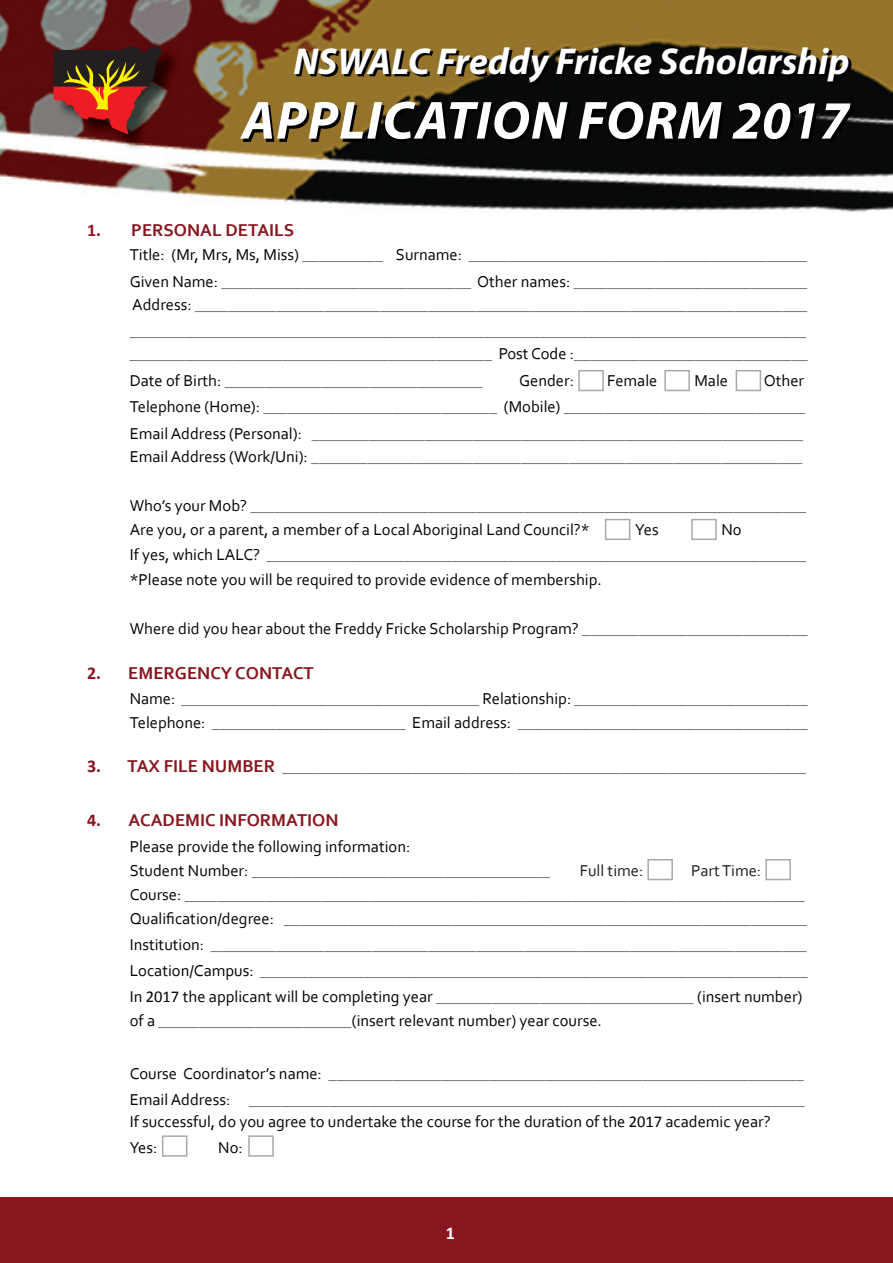
<style>
.page{position:relative;width:893px;height:1263px;background:#fff}
.page>*{position:absolute;margin:0;border:0;box-sizing:border-box;transform-origin:0 0}
.t1{font:italic 700 54px "Myriad Pro";letter-spacing:.02em;color:#fff}
.t2{font:italic 700 37.5px "Myriad Pro";color:#fff}
.t3{font:700 18px "Corbel";color:#88161e}
.t4{font:700 18px "Calibri";color:#fff}
.t5{font:16.5px/26.7px "Corbel";color:#7e7b7b}
.t6{font:16.5px/24.6px "Corbel";color:#040503}
.t7{font:16.5px "Corbel";color:#231f20}
.s1{font-family:"Calibri"}
.s2{color:#040503}
.s3{color:#7e7b7b}
.s4{font-family:"Calibri";font-weight:700;font-size:18px;color:#88161e}
.s5{font-weight:700;font-size:18px;color:#88161e}
.s6{color:#231f20}
.s7{font-family:"Calibri";color:#040503}
</style>
<div class="page">
<img style="left:0;top:0;width:893px;height:212px">
<div style="left:0;top:1198px;width:893px;height:65px;background:#88161e"></div>
<img style="left:243px;top:50px;width:610px;height:92px">
<div style="left:578px;top:370px;width:26px;height:21px;border:2px solid #a8a9ad"></div>
<div style="left:664px;top:370px;width:26px;height:21px;border:2px solid #a8a9ad"></div>
<img style="left:56px;top:48px;width:125px;height:105px">
<svg style="left:54px;top:45px;width:108px;height:89px;background:#753a25"></svg>
<div style="left:736px;top:370px;width:25px;height:21px;border:2px solid #a8a9ad"></div>
<div style="left:605px;top:519px;width:25px;height:21px;border:2px solid #a8a9ad"></div>
<div style="left:691px;top:519px;width:26px;height:21px;border:2px solid #a8a9ad"></div>
<div style="left:647px;top:859px;width:26px;height:21px;border:2px solid #a8a9ad"></div>
<div style="left:162px;top:1135px;width:25px;height:22px;border:2px solid #a8a9ad"></div>
<div style="left:248px;top:1135px;width:26px;height:22px;border:2px solid #a8a9ad"></div>
<div style="left:765px;top:859px;width:26px;height:21px;border:2px solid #a8a9ad"></div>
<h2 class="t2" style="left:293px;top:37px;width:558px">NSWALC Freddy Fricke Scholarship</h2>
<h1 class="t1" style="left:242px;top:85px;width:609px">APPLICATION FORM 2017</h1>
<p class="t3" style="left:87px;top:219px;width:209px"><span class="s1">1.</span> PERSONAL DETAILS</p>
<p class="t5" style="left:130px;top:241px;width:679px"><span class="s2">Title: (Mr, Mrs, Ms, Miss)</span> __________ <span class="s2">Surname:</span> __________________________________________<br><span class="s2">Given Name:</span> _______________________________ <span class="s2">Other names:</span> _____________________________</p>
<p class="t5" style="left:130px;top:290px;width:679px"><span class="s2">Address:</span> ____________________________________________________________________________ ____________________________________________________________________________________</p>
<p class="t5" style="left:130px;top:340px;width:680px">_____________________________________________ <span class="s2">Post Code :</span>_____________________________<br><span class="s2">Date of Birth:</span> ________________________________</p>
<p class="t5" style="left:130px;top:366px;width:677px;text-align:justify;text-indent:634px"><span class="s2">Other Telephone (Home):</span> _____________________________ <span class="s2">(Mobile)</span> ______________________________ <span class="s2">Email Address (Personal):</span> _____________________________________________________________</p>
<p class="t5" style="left:130px;top:442px;width:674px"><span class="s2">Email Address (Work/Uni):</span> _____________________________________________________________</p>
<p class="t5" style="left:130px;top:493px;width:678px;line-height:24.6px"><span class="s2">Who’s your Mob?</span> _____________________________________________________________________<br><span class="s2">Are you, or a parent, a member of a Local Aboriginal Land Council?*</span></p>
<p class="t6" style="left:519px;top:367px;width:56px">Gender:</p>
<p class="t6" style="left:607px;top:367px;width:52px">Female</p>
<p class="t6" style="left:694px;top:367px;width:35px">Male</p>
<p class="t6" style="left:130px;top:517px;width:678px;text-indent:592px">No<br>If yes, which LALC? <span class="s3">___________________________________________________________________ </span>*Please note you will be required to provide evidence of membership.</p>
<p class="t6" style="left:130px;top:616px;width:680px">Where did you hear about the Freddy Fricke Scholarship Program? <span class="s3">____________________________</span></p>
<p class="t3" style="left:87px;top:662px;width:228px"><span class="s1">2.</span> EMERGENCY CONTACT</p>
<p class="t5" style="left:130px;top:685px;width:680px;line-height:24.6px"><span class="s2">Name:</span> _____________________________________ <span class="s2">Relationship:</span> _____________________________<br><span class="s2">Telephone:</span> ________________________ <span class="s2">Email address:</span> ____________________________________</p>
<p class="t5" style="left:87px;top:753px;width:720px"><span class="s4">3.</span> <span class="s5">TAX FILE NUMBER</span> _________________________________________________________________</p>
<p class="t3" style="left:87px;top:809px;width:253px"><span class="s1">4.</span> ACADEMIC INFORMATION</p>
<p class="t6" style="left:130px;top:834px;width:422px;line-height:24px">Please provide the following information:<br>Student Number: <span class="s3">_____________________________________</span></p>
<p class="t6" style="left:635px;top:517px;width:25px">Yes</p>
<p class="t7" style="left:580px;top:860px;width:65px">Full time:</p>
<p class="t5" style="left:130px;top:858px;width:679px;line-height:24px;text-indent:561px"><span class="s6">Part Time:<br></span><span class="s2">Course:</span> _____________________________________________________________________________<br><span class="s2">Qualification/degree:</span> _________________________________________________________________</p>
<p class="t5" style="left:130px;top:931px;width:680px;line-height:26.1px;text-align:justify"><span class="s2">Institution:</span> __________________________________________________________________________ <span class="s2">Location/Campus:</span> ____________________________________________________________________ <span class="s2">In</span> <span class="s7">2017</span> <span class="s2">the applicant will be completing year</span> ________________________________ <span class="s2">(insert number)</span></p>
<p class="t6" style="left:130px;top:1008px;width:474px">of a <span class="s3">________________________</span>(insert relevant number) year course.</p>
<p class="t5" style="left:130px;top:1060px;width:677px;line-height:26.1px"><span class="s2">Course Coordinator’s name:</span> ___________________________________________________________<br><span class="s2">Email Address:</span> _____________________________________________________________________</p>
<p class="t6" style="left:130px;top:1109px;width:643px;line-height:25.5px">If successful, do you agree to undertake the course for the duration of the <span class="s1">2017</span> academic year?<br>Yes:</p>
<p class="t6" style="left:218px;top:1134px;width:26px">No:</p>
<p class="t4" style="left:446px;top:1222px;width:11px">1</p>
</div>
